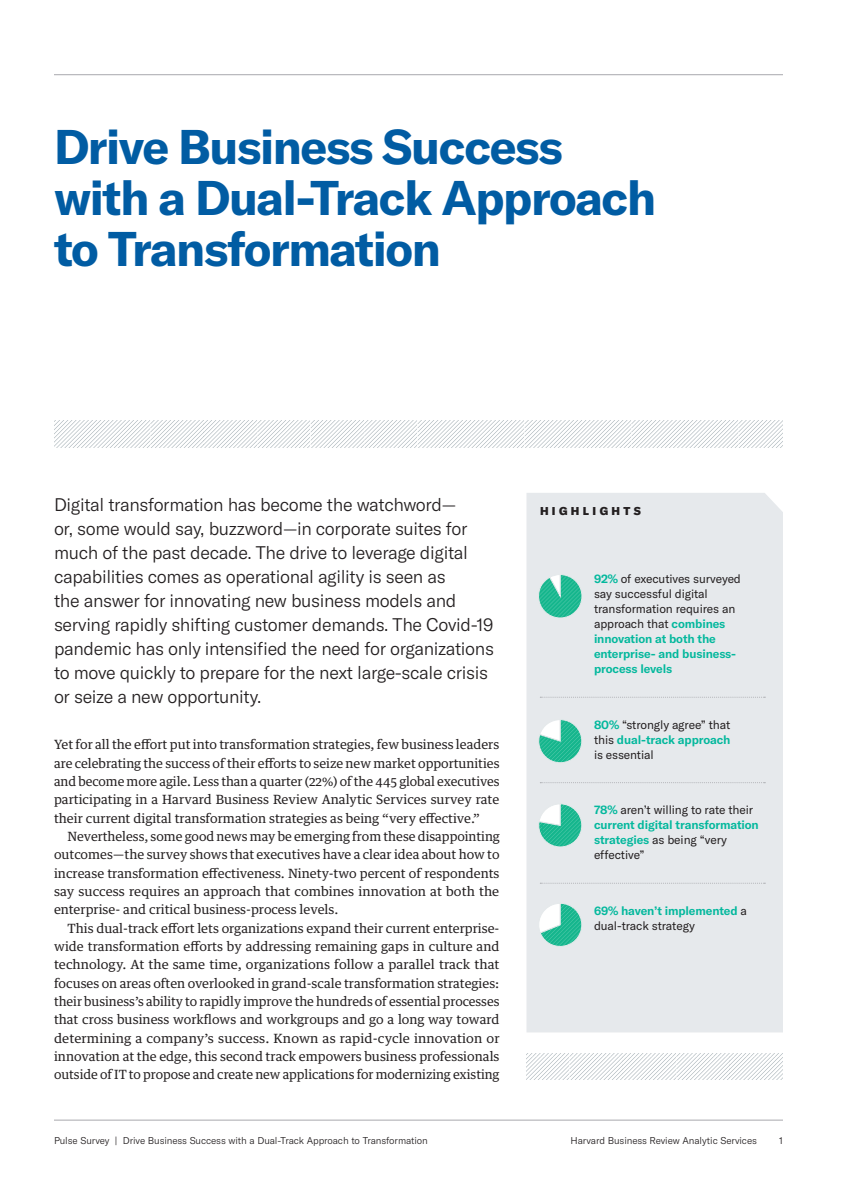
<style>
.page{position:relative;width:864px;height:1188px;background:#fff}
.page>*{position:absolute;margin:0;border:0;box-sizing:border-box;transform-origin:0 0}
.t1{font:700 48px/51px "GT America";letter-spacing:-.03em;color:#015ca3}
.t2{font:300 18px/24px "GT America";letter-spacing:-.02em;color:#231f20}
.t3{font:12.75px/18.3px "Guardian Text Egyp HBR";color:#231f20;text-align:justify}
.t4{font:12px/15px "GT America";letter-spacing:-.01em;color:#231f20}
.t5{font:600 12px/15px "GT America";letter-spacing:-.01em;color:#03b89d}
.t6{font:900 11.25px "GT America";letter-spacing:.3em;color:#231f20}
.t7{font:300 9.75px "GT America";letter-spacing:-.01em;color:#231f20}
.s1{font-weight:600;color:#03b89d}
.s2{font-weight:400;color:#231f20}
</style>
<div class="page">
<hr style="left:0;top:0;width:1px;height:1188px;background:#e6e9ec">
<hr style="left:54px;top:1120px;width:729px;height:1px;background:#a8a9ad">
<hr style="left:54px;top:74px;width:729px;height:1px;background:#a8a9ad">
<div style="left:526px;top:493px;width:257px;height:539px;background:#e6e9ec"></div>
<svg style="left:54px;top:420px;width:729px;height:27px"></svg>
<svg style="left:526px;top:1053px;width:257px;height:27px"></svg>
<svg style="left:538px;top:803px;width:45px;height:45px;background:#82d3bf"></svg>
<svg style="left:538px;top:719px;width:45px;height:45px;background:#7ed2be"></svg>
<svg style="left:538px;top:574px;width:45px;height:45px;background:#6acbb4"></svg>
<svg style="left:540px;top:697px;width:225px;height:1px"></svg>
<svg style="left:540px;top:782px;width:225px;height:1px"></svg>
<svg style="left:540px;top:883px;width:225px;height:1px"></svg>
<svg style="left:537px;top:902px;width:46px;height:45px"></svg>
<h1 class="t1" style="left:54px;top:121px;width:604px">Drive Business Success with a Dual-Track Approach to Transformation</h1>
<p class="t2" style="left:54px;top:493px;width:441px">Digital transformation has become the watchword—<br>or, some would say, buzzword—in corporate suites for much of the past decade. The drive to leverage digital capabilities comes as operational agility is seen as<br>the answer for innovating new business models and serving rapidly shifting customer demands. The Covid-19 pandemic has only intensified the need for organizations to move quickly to prepare for the next large-scale crisis or seize a new opportunity.</p>
<p class="t3" style="left:54px;top:734px;width:447px">Yet for all the effort put into transformation strategies, few business leaders are celebrating the success of their efforts to seize new market opportunities and become more agile. Less than a quarter (22%) of the 445 global executives participating in a Harvard Business Review Analytic Services survey rate their current digital transformation strategies as being “very effective.”</p>
<p class="t3" style="left:54px;top:826px;width:447px;text-indent:14px">Nevertheless, some good news may be emerging from these disappointing outcomes—the survey shows that executives have a clear idea about how to increase transformation effectiveness. Ninety-two percent of respondents say success requires an approach that combines innovation at both the enterprise- and critical business-process levels.</p>
<p class="t3" style="left:54px;top:918px;width:447px;text-indent:14px">This dual-track effort lets organizations expand their current enterprise&shy;wide transformation efforts by addressing remaining gaps in culture and technology. At the same time, organizations follow a parallel track that focuses on areas often overlooked in grand-scale transformation strategies: their business’s ability to rapidly improve the hundreds of essential processes that cross business workflows and workgroups and go a long way toward determining a company’s success. Known as rapid-cycle innovation or innovation at the edge, this second track empowers business professionals outside of IT to propose and create new applications for modernizing existing</p>
<p class="t6" style="left:540px;top:504px;width:102px">HIGHLIGHTS</p>
<p class="t4" style="left:594px;top:571px;width:149px"><span class="s1">92%</span> of executives surveyed say successful digital transformation requires an approach that <span class="s1">combines innovation at both the enterprise- and business&shy;process levels</span></p>
<p class="t4" style="left:594px;top:717px;width:138px;text-align:justify"><span class="s1">80%</span> “strongly agree” that this <span class="s1">dual-track approach </span>is essential</p>
<p class="t4" style="left:594px;top:802px;width:166px"><span class="s1">78%</span> aren’t willing to rate their <span class="s1">current digital transformation strategies</span> as being “very effective”</p>
<p class="t5" style="left:594px;top:903px;width:155px">69% haven’t implemented <span class="s2">a dual-track strategy</span></p>
<p class="t7" style="left:54px;top:1134px;width:375px">Pulse Survey | Drive Business Success with a Dual-Track Approach to Transformation</p>
<p class="t7" style="left:571px;top:1135px;width:188px">Harvard Business Review Analytic Services</p>
<p class="t7" style="left:779px;top:1135px;width:5px">1</p>
</div>
